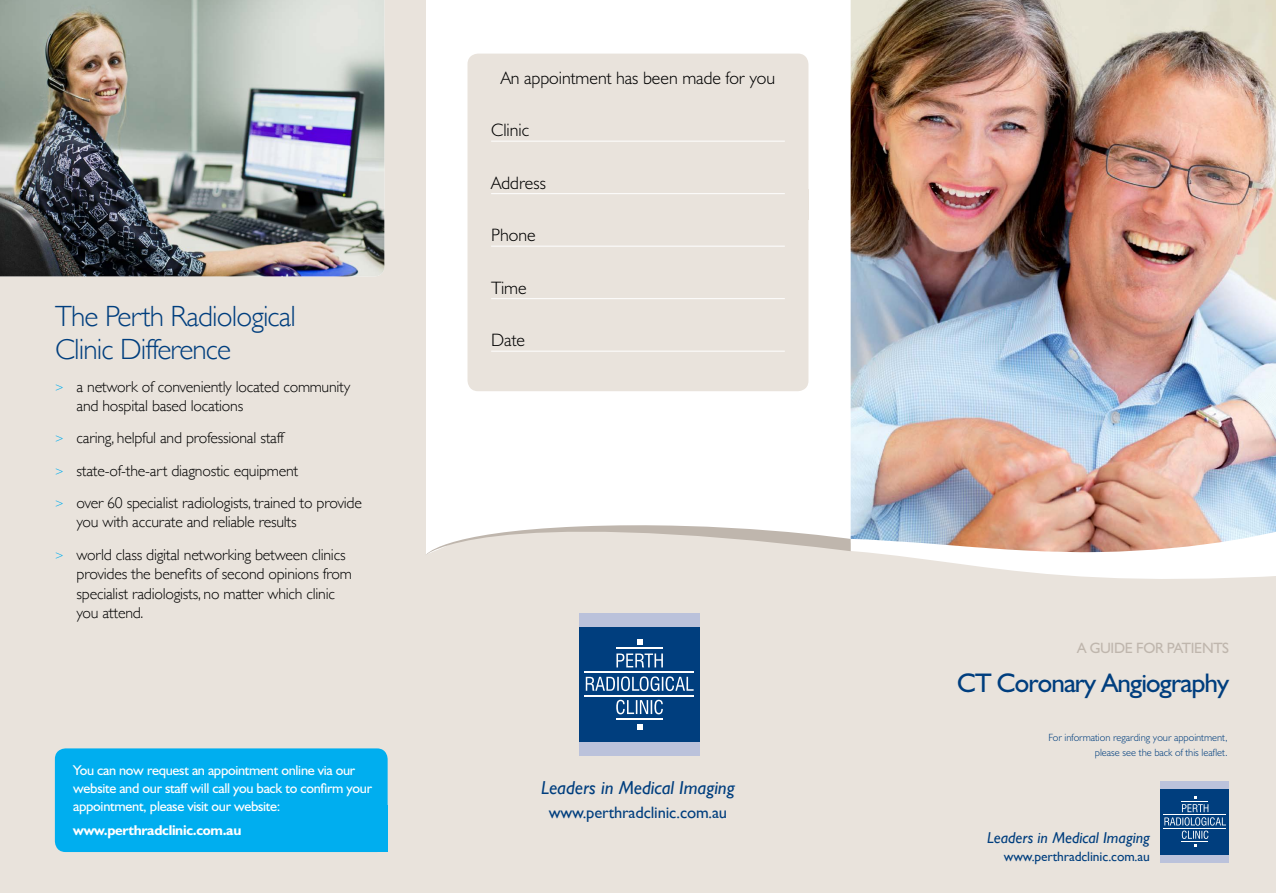
<style>
.page{position:relative;width:1276px;height:893px;background:#fff}
.page>*{position:absolute;margin:0;border:0;box-sizing:border-box;transform-origin:0 0}
.t1{font:300 29.25px/33px "Gill Sans";letter-spacing:-.03em;color:#003e7e}
.t2{font:27px "Humanist 521 BT";letter-spacing:-.03em;color:#003e7e}
.t3{font:italic 18.75px "Gill Sans";color:#003e7e}
.t4{font:300 18px "Humanist 521 BT";color:#000}
.t5{font:16.5px "Gill Sans";letter-spacing:-.01em;color:#003e7e}
.t6{font:300 15.75px/19.5px "Gill Sans";letter-spacing:-.015em;color:#000}
.t7{font:italic 15.75px "Gill Sans";color:#003e7e}
.t8{font:15px "Humanist 521 BT";letter-spacing:-.02em;color:#bfb6ad}
.t9{font:14.25px/18px "Humanist 521 BT";letter-spacing:-.02em;color:#fff}
.t10{font:700 14.25px "Humanist 521 BT";letter-spacing:-.02em;color:#fff}
.t11{font:13.5px "Gill Sans";letter-spacing:-.01em;color:#003e7e}
.t12{font:300 10.5px/15.1px "Humanist 521 BT";color:#003e7e;text-align:right}
.s1{font-size:12.75px;color:#00aeef}
</style>
<div class="page">
<div style="left:0;top:0;width:425px;height:893px;background:#e9e3dc"></div>
<div style="left:850px;top:547px;width:426px;height:346px;background:#e9e3dc"></div>
<img style="left:850px;top:0;width:426px;height:486px">
<img style="left:850px;top:486px;width:426px;height:93px">
<div style="left:1160px;top:789px;width:69px;height:66px;background:#003e7e"></div>
<div style="left:1160px;top:781px;width:69px;height:8px;background:#bbc2db"></div>
<hr style="left:1163px;top:814px;width:63px;height:1px;background:#fff">
<hr style="left:1163px;top:828px;width:63px;height:1px;background:#fff">
<svg style="left:1164px;top:796px;width:62px;height:51px"></svg>
<div style="left:1160px;top:855px;width:69px;height:7px;background:#bbc2db"></div>
<div style="left:55px;top:748px;width:333px;height:104px;background:#00aeef;border-radius:11px"></div>
<div style="left:189px;top:806px;width:199px;height:46px;background:#00aeef"></div>
<img style="left:0;top:0;width:384px;height:276px">
<div style="left:425px;top:555px;width:425px;height:338px;background:#e9e3dc"></div>
<div style="left:579px;top:626px;width:120px;height:117px;background:#003e7e"></div>
<div style="left:579px;top:613px;width:120px;height:13px;background:#bbc2db"></div>
<svg style="left:616px;top:653px;width:47px;height:14px"></svg>
<svg style="left:586px;top:676px;width:107px;height:15px"></svg>
<svg style="left:616px;top:700px;width:47px;height:14px"></svg>
<svg style="left:637px;top:639px;width:5px;height:6px"></svg>
<svg style="left:637px;top:724px;width:5px;height:5px"></svg>
<hr style="left:616px;top:648px;width:47px;height:1px;background:#fff">
<hr style="left:584px;top:671px;width:110px;height:2px;background:#fff">
<hr style="left:584px;top:695px;width:110px;height:1px;background:#fff">
<hr style="left:616px;top:718px;width:47px;height:2px;background:#fff">
<div style="left:579px;top:743px;width:120px;height:13px;background:#bbc2db"></div>
<div style="left:467px;top:54px;width:341px;height:337px;background:#e9e3dc;border-radius:11px"></div>
<hr style="left:491px;top:141px;width:294px;height:1px;background:#fff">
<hr style="left:491px;top:193px;width:294px;height:1px;background:#fff">
<hr style="left:491px;top:246px;width:294px;height:1px;background:#fff">
<hr style="left:491px;top:298px;width:294px;height:1px;background:#fff">
<hr style="left:491px;top:351px;width:294px;height:1px;background:#fff">
<svg style="left:425px;top:505px;width:425px;height:50px"></svg>
<h1 class="t1" style="left:55px;top:299px;width:242px">The Perth Radiological<br>Clinic Difference</h1>
<p class="t6" style="left:77px;top:376px;width:275px;text-indent:-21px"><span class="s1">&gt;</span> a network of conveniently located community and hospital based locations</p>
<p class="t6" style="left:55px;top:421px;width:308px;line-height:32.2px"><span class="s1">&gt;</span> caring, helpful and professional staff<br><span class="s1">&gt;</span> state-of-the-art diagnostic equipment<br><span class="s1">&gt;</span> over 60 specialist radiologists, trained to provide</p>
<p class="t6" style="left:55px;top:505px;width:292px;line-height:32.2px;text-indent:21px">you with accurate and reliable results<br><span class="s1">&gt;</span> world class digital networking between clinics</p>
<p class="t6" style="left:77px;top:563px;width:277px">provides the benefits of second opinions from specialist radiologists, no matter which clinic you attend.</p>
<p class="t9" style="left:73px;top:761px;width:300px">You can now request an appointment online via our website and our staff will call you back to confirm your appointment, please visit our website:</p>
<p class="t10" style="left:73px;top:821px;width:170px">www.perthradclinic.com.au</p>
<p class="t4" style="left:501px;top:67px;width:276px">An appointment has been made for you</p>
<p class="t4" style="left:491px;top:119px;width:39px">Clinic</p>
<p class="t4" style="left:491px;top:172px;width:56px">Address</p>
<p class="t4" style="left:491px;top:224px;width:46px">Phone</p>
<p class="t4" style="left:491px;top:277px;width:37px">Time</p>
<p class="t4" style="left:491px;top:329px;width:35px">Date</p>
<p class="t3" style="left:541px;top:777px;width:195px">Leaders in Medical Imaging</p>
<p class="t5" style="left:549px;top:803px;width:180px">www.perthradclinic.com.au</p>
<p class="t8" style="left:1077px;top:639px;width:153px">A GUIDE FOR PATIENTS</p>
<h2 class="t2" style="left:957px;top:666px;width:273px">CT Coronary Angiography</h2>
<p class="t12" style="left:1048px;top:729px;width:181px">For information regarding your appointment, please see the back of this leaflet.</p>
<p class="t7" style="left:987px;top:829px;width:164px">Leaders in Medical Imaging</p>
<p class="t11" style="left:1003px;top:848px;width:148px">www.perthradclinic.com.au</p>
</div>
